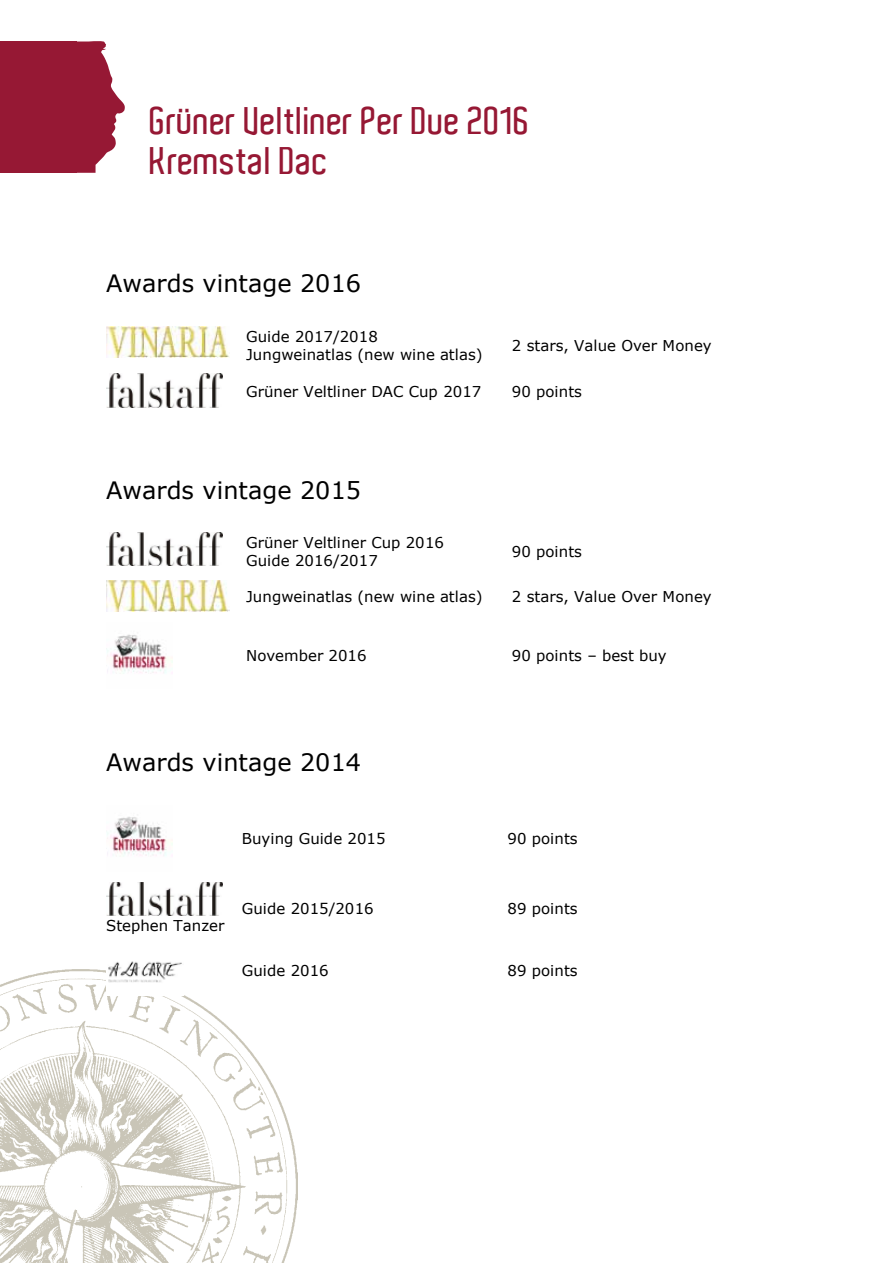
<style>
.page{position:relative;width:893px;height:1263px;background:#fff}
.page>*{position:absolute;margin:0;border:0;box-sizing:border-box;transform-origin:0 0}
.t1{font:600 37.5px/40.5px "Aldo";color:#961834}
.t2{font:24px "Verdana";color:#000}
.t3{font:15px/18.1px "Verdana";color:#000}
</style>
<div class="page">
<img style="left:0;top:969px;width:298px;height:294px">
<img style="left:106px;top:327px;width:123px;height:30px">
<img style="left:106px;top:374px;width:116px;height:33px">
<img style="left:106px;top:533px;width:116px;height:33px">
<img style="left:106px;top:580px;width:124px;height:31px">
<img style="left:107px;top:634px;width:60px;height:40px">
<img style="left:107px;top:817px;width:60px;height:39px">
<img style="left:106px;top:882px;width:116px;height:33px">
<img style="left:106px;top:961px;width:78px;height:34px">
<svg style="left:67px;top:41px;width:58px;height:132px"></svg>
<div style="left:0;top:42px;width:77px;height:131px;background:#961834"></div>
<p class="t1" style="left:150px;top:101px;width:382px">Grüner Veltliner Per Due 2016<br>Kremstal Dac</p>
<p class="t2" style="left:106px;top:267px;width:256px">Awards vintage 2016</p>
<p class="t3" style="left:246px;top:327px;width:238px">Guide 2017/2018<br>Jungweinatlas (new wine atlas)</p>
<p class="t3" style="left:512px;top:336px;width:201px">2 stars, Value Over Money</p>
<p class="t3" style="left:246px;top:382px;width:237px">Grüner Veltliner DAC Cup 2017</p>
<p class="t3" style="left:512px;top:382px;width:72px">90 points</p>
<p class="t2" style="left:106px;top:473px;width:256px">Awards vintage 2015</p>
<p class="t3" style="left:246px;top:533px;width:199px">Grüner Veltliner Cup 2016<br>Guide 2016/2017</p>
<p class="t3" style="left:512px;top:542px;width:72px">90 points</p>
<p class="t3" style="left:246px;top:587px;width:238px">Jungweinatlas (new wine atlas)</p>
<p class="t3" style="left:512px;top:587px;width:201px">2 stars, Value Over Money</p>
<p class="t3" style="left:246px;top:647px;width:122px">November 2016</p>
<p class="t3" style="left:512px;top:647px;width:156px">90 points – best buy</p>
<p class="t2" style="left:106px;top:746px;width:256px">Awards vintage 2014</p>
<p class="t3" style="left:242px;top:829px;width:145px">Buying Guide 2015</p>
<p class="t3" style="left:508px;top:829px;width:72px">90 points</p>
<p class="t3" style="left:106px;top:916px;width:120px">Stephen Tanzer</p>
<p class="t3" style="left:242px;top:899px;width:133px">Guide 2015/2016</p>
<p class="t3" style="left:508px;top:899px;width:72px">89 points</p>
<p class="t3" style="left:242px;top:961px;width:88px">Guide 2016</p>
<p class="t3" style="left:508px;top:961px;width:72px">89 points</p>
</div>
